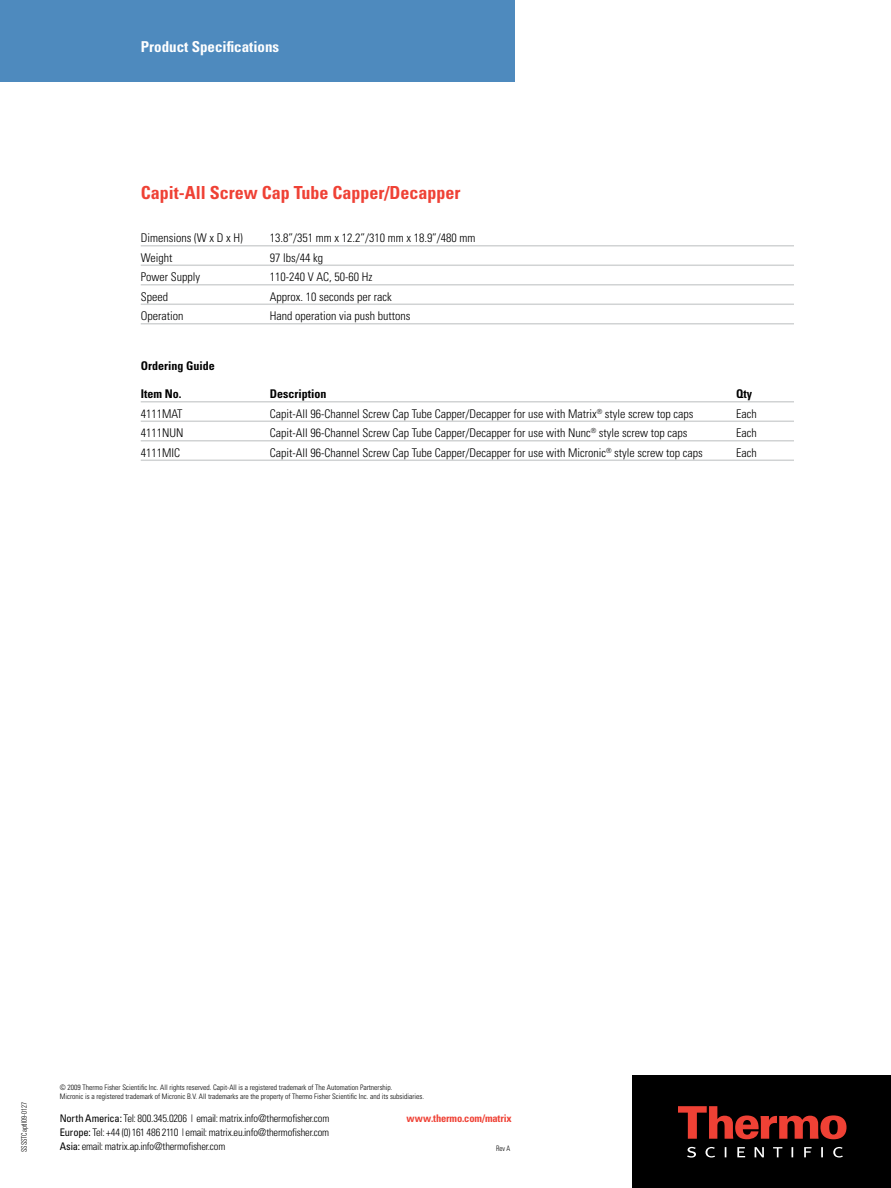
<style>
.page{position:relative;width:891px;height:1188px;background:#fff}
.page>*{position:absolute;margin:0;border:0;box-sizing:border-box;transform-origin:0 0}
.t1{font:700 condensed 18px "Univers";color:#ef4135}
.t2{font:700 condensed 15px "Univers";color:#fff}
.t3{font:300 condensed 12px "Univers";color:#000}
.t4{font:700 condensed 12px "Univers";color:#000}
.t5{font:300 condensed 10.5px "Univers";letter-spacing:-.02em;color:#000}
.t6{font:700 condensed 10.5px "Univers";letter-spacing:-.01em;color:#ef4135}
.t7{font:300 condensed 7.5px/9px "Univers";color:#000}
.t8{font:300 condensed 7.5px "Univers";color:#000;scale:.9 1}
.s1{font-weight:400}
</style>
<div class="page">
<hr style="left:141px;top:245px;width:653px;height:2px;background:#d1d3d4">
<hr style="left:141px;top:265px;width:653px;height:1px;background:#d1d3d4">
<hr style="left:141px;top:284px;width:653px;height:2px;background:#d1d3d4">
<hr style="left:141px;top:304px;width:653px;height:1px;background:#d1d3d4">
<hr style="left:141px;top:323px;width:653px;height:2px;background:#d1d3d4">
<hr style="left:141px;top:401px;width:653px;height:2px;background:#d1d3d4">
<hr style="left:141px;top:421px;width:653px;height:1px;background:#d1d3d4">
<hr style="left:141px;top:440px;width:653px;height:2px;background:#d1d3d4">
<hr style="left:141px;top:460px;width:653px;height:1px;background:#d1d3d4">
<div style="left:0;top:0;width:514px;height:81px;background:#4e8abe"></div>
<div style="left:632px;top:1076px;width:259px;height:112px;background:#000"></div>
<svg style="left:678px;top:1106px;width:169px;height:33px"></svg>
<svg style="left:687px;top:1147px;width:156px;height:11px"></svg>
<p class="t2" style="left:141px;top:38px;width:140px">Product Specifications</p>
<h1 class="t1" style="left:141px;top:181px;width:321px">Capit-All Screw Cap Tube Capper/Decapper</h1>
<p class="t3" style="left:141px;top:231px;width:103px">Dimensions (W x D x H)</p>
<p class="t3" style="left:270px;top:231px;width:207px">13.8”/351 mm x 12.2”/310 mm x 18.9”/480 mm</p>
<p class="t3" style="left:141px;top:250px;width:33px">Weight</p>
<p class="t3" style="left:270px;top:250px;width:55px">97 lbs/44 kg</p>
<p class="t3" style="left:141px;top:270px;width:61px">Power Supply</p>
<p class="t3" style="left:270px;top:270px;width:104px">110-240 V AC, 50-60 Hz</p>
<p class="t3" style="left:141px;top:289px;width:29px">Speed</p>
<p class="t3" style="left:270px;top:289px;width:123px">Approx. 10 seconds per rack</p>
<p class="t3" style="left:141px;top:309px;width:44px">Operation</p>
<p class="t3" style="left:270px;top:309px;width:142px">Hand operation via push buttons</p>
<p class="t4" style="left:141px;top:358px;width:75px">Ordering Guide</p>
<p class="t4" style="left:141px;top:387px;width:42px">Item No.</p>
<p class="t4" style="left:270px;top:387px;width:58px">Description</p>
<p class="t4" style="left:736px;top:387px;width:17px">Qty</p>
<p class="t3" style="left:141px;top:406px;width:43px">4111MAT</p>
<p class="t3" style="left:270px;top:406px;width:425px">Capit-All 96-Channel Screw Cap Tube Capper/Decapper for use with Matrix<sup>®</sup> style screw top caps</p>
<p class="t3" style="left:736px;top:406px;width:22px">Each</p>
<p class="t3" style="left:141px;top:426px;width:44px">4111NUN</p>
<p class="t3" style="left:270px;top:426px;width:419px">Capit-All 96-Channel Screw Cap Tube Capper/Decapper for use with Nunc<sup>®</sup> style screw top caps</p>
<p class="t3" style="left:736px;top:426px;width:22px">Each</p>
<p class="t3" style="left:141px;top:445px;width:41px">4111MIC</p>
<p class="t3" style="left:270px;top:445px;width:435px">Capit-All 96-Channel Screw Cap Tube Capper/Decapper for use with Micronic<sup>®</sup> style screw top caps</p>
<p class="t3" style="left:736px;top:445px;width:22px">Each</p>
<p class="t8" style="left:20px;top:1152px;width:58px;rotate:-90deg">SSSSTCaptll09-0127</p>
<p class="t7" style="left:60px;top:1083px;width:366px">© 2009 Thermo Fisher Scientific Inc. All rights reserved. Capit-All is a registered trademark of The Automation Partnership.<br>Micronic is a registered trademark of Micronic B.V. All trademarks are the property of Thermo Fisher Scientific Inc. and its subsidiaries.</p>
<p class="t5" style="left:60px;top:1112px;width:271px"><span class="s1">North America:</span> Tel: 800.345.0206 | email: matrix.info@thermofisher.com</p>
<p class="t6" style="left:407px;top:1111px;width:107px">www.thermo.com/matrix</p>
<p class="t5" style="left:60px;top:1126px;width:271px"><span class="s1">Europe:</span> Tel: +44 (0) 161 486 2110 | email: matrix.eu.info@thermofisher.com</p>
<p class="t5" style="left:60px;top:1140px;width:167px"><span class="s1">Asia:</span> email: matrix.ap.info@thermofisher.com</p>
<p class="t8" style="left:496px;top:1144px;width:17px">Rev A</p>
</div>
